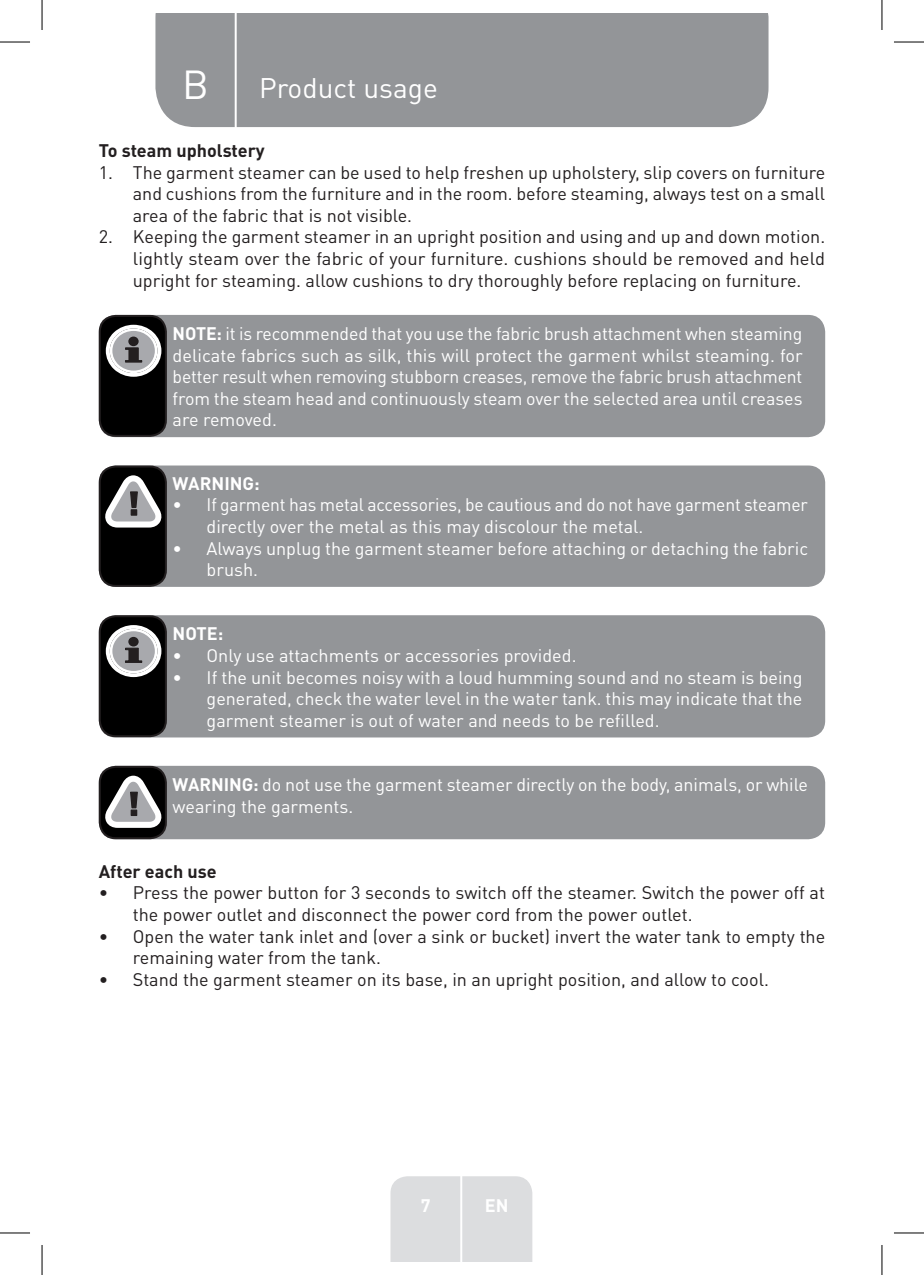
<style>
.page{position:relative;width:924px;height:1275px;background:#fff}
.page>*{position:absolute;margin:0;border:0;box-sizing:border-box;transform-origin:0 0}
.t1{font:40px "DIN Pro";color:#fff}
.TitreGauche__gabarit{font:28px "DIN Pro";color:#fff}
.White_Text{font:18px/21.6px "DIN Pro";color:#fff}
.t2{font:18px/21.6px "DIN Pro";color:#231f20;text-align:justify}
.Headline-02_SB{font:700 18px "DIN Pro";color:#231f20}
.White_Text-2{font:700 18px "DIN Pro";color:#fff}
.s1{font-weight:700}
</style>
<div class="page">
<div style="left:155px;top:14px;width:613px;height:113px;background:#939598"></div>
<div style="left:390px;top:1176px;width:142px;height:85px;background:#dcdddf"></div>
<hr style="left:460px;top:1153px;width:2px;height:108px;background:#fff">
<hr style="left:234px;top:14px;width:2px;height:116px;background:#fff">
<div style="left:99px;top:315px;width:725px;height:122px;background:#939598;border-radius:17px"></div>
<div style="left:100px;top:316px;width:66px;height:120px;background:#000;border-radius:16px"></div>
<div style="left:99px;top:315px;width:68px;height:122px;border:2px solid #231f20;border-radius:16px"></div>
<svg style="left:106px;top:325px;width:55px;height:52px"></svg>
<div style="left:128px;top:336px;width:11px;height:10px;background:#231f20;border-radius:50%"></div>
<div style="left:99px;top:465px;width:725px;height:122px;background:#939598;border-radius:17px"></div>
<div style="left:100px;top:466px;width:66px;height:120px;background:#000;border-radius:16px"></div>
<div style="left:99px;top:465px;width:68px;height:122px;border:2px solid #231f20;border-radius:16px"></div>
<svg style="left:105px;top:475px;width:57px;height:52px"></svg>
<div style="left:99px;top:615px;width:725px;height:122px;background:#939598;border-radius:17px"></div>
<div style="left:100px;top:616px;width:66px;height:120px;background:#000;border-radius:16px"></div>
<div style="left:99px;top:615px;width:68px;height:122px;border:2px solid #231f20;border-radius:16px"></div>
<svg style="left:106px;top:625px;width:55px;height:52px"></svg>
<div style="left:128px;top:637px;width:11px;height:9px;background:#231f20;border-radius:50%"></div>
<div style="left:99px;top:766px;width:725px;height:73px;background:#939598;border-radius:17px"></div>
<div style="left:100px;top:767px;width:66px;height:71px;background:#000;border-radius:16px"></div>
<div style="left:99px;top:766px;width:68px;height:73px;border:2px solid #231f20;border-radius:16px"></div>
<svg style="left:105px;top:775px;width:57px;height:53px"></svg>
<hr style="left:0;top:42px;width:30px;height:1px;background:#000">
<hr style="left:893px;top:42px;width:30px;height:1px;background:#000">
<hr style="left:0;top:1232px;width:30px;height:1px;background:#000">
<hr style="left:893px;top:1232px;width:30px;height:1px;background:#000">
<hr style="left:42px;top:0;width:1px;height:30px;background:#000">
<hr style="left:42px;top:1245px;width:1px;height:30px;background:#000">
<hr style="left:881px;top:0;width:1px;height:30px;background:#000">
<hr style="left:881px;top:1245px;width:1px;height:30px;background:#000">
<p class="t1" style="left:182px;top:57px;width:28px">B</p>
<p class="TitreGauche__gabarit" style="left:259px;top:69px;width:180px">Product usage</p>
<p class="Headline-02_SB" style="left:99px;top:138px;width:167px">To steam upholstery</p>
<p class="t2" style="left:133px;top:160px;width:693px;text-indent:-34px">1. The garment steamer can be used to help freshen up upholstery, slip covers on furniture and cushions from the furniture and in the room. before steaming, always test on a small area of the fabric that is not visible.</p>
<p class="t2" style="left:133px;top:225px;width:693px;text-indent:-34px">2. Keeping the garment steamer in an upright position and using and up and down motion. lightly steam over the fabric of your furniture. cushions should be removed and held upright for steaming. allow cushions to dry thoroughly before replacing on furniture.</p>
<p class="White_Text" style="left:172px;top:322px;width:631px;text-align:justify"><span class="s1">NOTE:</span> it is recommended that you use the fabric brush attachment when steaming delicate fabrics such as silk, this will protect the garment whilst steaming. for better result when removing stubborn creases, remove the fabric brush attachment from the steam head and continuously steam over the selected area until creases are removed.</p>
<p class="White_Text-2" style="left:172px;top:471px;width:89px">WARNING:</p>
<p class="White_Text" style="left:206px;top:493px;width:602px;text-indent:-34px">• If garment has metal accessories, be cautious and do not have garment steamer directly over the metal as this may discolour the metal.</p>
<p class="White_Text" style="left:206px;top:536px;width:603px;text-indent:-34px">• Always unplug the garment steamer before attaching or detaching the fabric brush.</p>
<p class="White_Text-2" style="left:172px;top:621px;width:52px">NOTE:</p>
<p class="White_Text" style="left:172px;top:644px;width:405px">• Only use attachments or accessories provided.</p>
<p class="White_Text" style="left:206px;top:665px;width:597px;text-align:justify;text-indent:-34px">• If the unit becomes noisy with a loud humming sound and no steam is being generated, check the water level in the water tank. this may indicate that the garment steamer is out of water and needs to be refilled.</p>
<p class="White_Text" style="left:172px;top:773px;width:636px"><span class="s1">WARNING:</span> do not use the garment steamer directly on the body, animals, or while wearing the garments.</p>
<p class="Headline-02_SB" style="left:99px;top:859px;width:119px">After each use</p>
<p class="t2" style="left:133px;top:881px;width:693px;text-indent:-34px">• Press the power button for 3 seconds to switch off the steamer. Switch the power off at the power outlet and disconnect the power cord from the power outlet.</p>
<p class="t2" style="left:133px;top:924px;width:693px;text-indent:-34px">• Open the water tank inlet and (over a sink or bucket) invert the water tank to empty the remaining water from the tank.</p>
<p class="t2" style="left:99px;top:968px;width:671px">• Stand the garment steamer on its base, in an upright position, and allow to cool.</p>
<p class="White_Text-2" style="left:420px;top:1192px;width:11px">7</p>
<p class="White_Text-2" style="left:484px;top:1192px;width:25px">EN</p>
</div>
